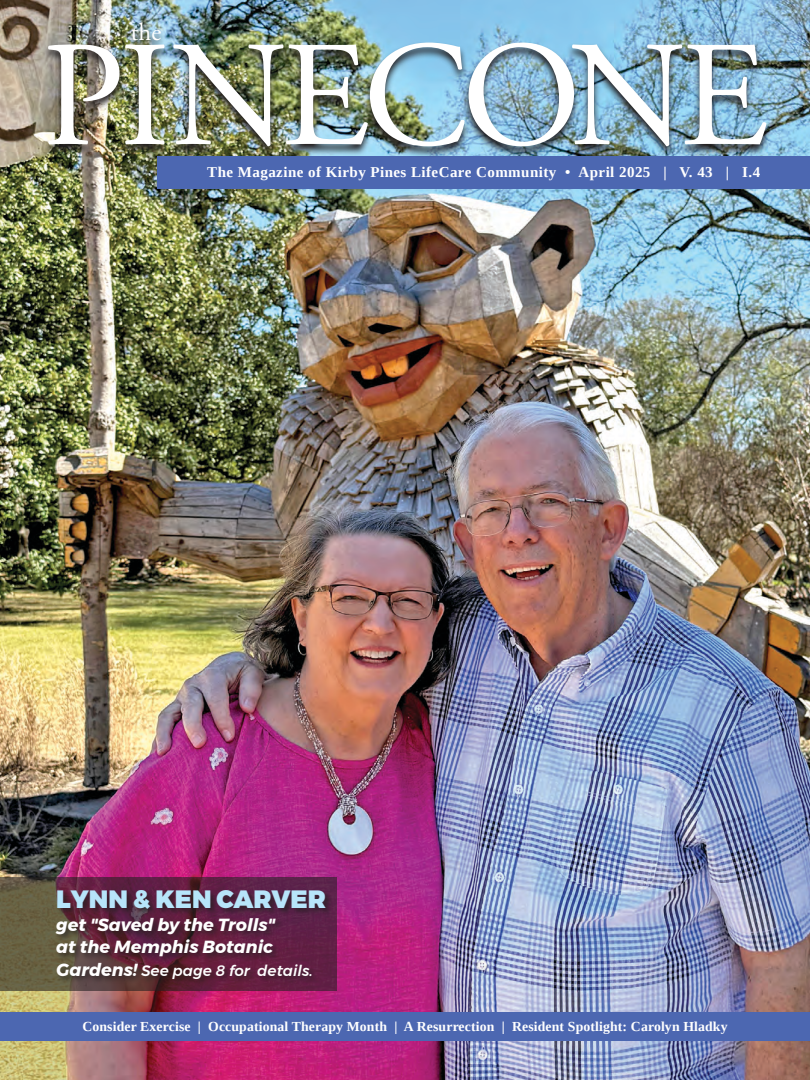
<style>
.page{position:relative;width:810px;height:1080px;background:#fff}
.page>*{position:absolute;margin:0;border:0;box-sizing:border-box;transform-origin:0 0}
.t1{font:150px "Adobe Garamond Pro";letter-spacing:-.04em;color:#fff}
.t2{font:900 25px "Montserrat";color:#b7e5fa}
.t3{font:25px "Adobe Garamond Pro";color:#fff}
.t4{font:italic 700 17.5px "Montserrat";color:#fff}
.t5{font:700 15px "Liberation Serif";letter-spacing:.03em;color:#fff}
.t6{font:italic 500 15px "Montserrat";color:#fff}
.t7{font:700 13.75px "Liberation Serif";letter-spacing:.01em;color:#fff}
.s1{font-weight:700;font-size:17.5px}
</style>
<div class="page">
<img style="left:0;top:0;width:810px;height:1080px">
<div style="left:0;top:1012px;width:810px;height:29px;background:#4c67b1"></div>
<div style="left:158px;top:156px;width:652px;height:33px;background:#4c67b1"></div>
<svg style="left:126px;top:22px;width:41px;height:20px"></svg>
<img style="left:42px;top:42px;width:731px;height:117px">
<svg style="left:0;top:877px;width:337px;height:114px;background:#624542"></svg>
<div style="left:54px;top:889px;width:280px;height:98px;background:#231f20;opacity:.75"></div>
<p class="t3" style="left:131px;top:17px;width:32px">the</p>
<p class="t1" style="left:42px;top:6px;width:727px">PINECONE</p>
<p class="t5" style="left:207px;top:161px;width:554px">The Magazine of Kirby Pines LifeCare Community • April 2025 | V. 43 | I.4</p>
<p class="t2" style="left:56px;top:879px;width:271px">LYNN &amp; KEN CARVER</p>
<p class="t4" style="left:56px;top:911px;width:221px">get "Saved by the Trolls"</p>
<p class="t4" style="left:56px;top:933px;width:219px">at the Memphis Botanic</p>
<p class="t6" style="left:56px;top:959px;width:258px"><span class="s1">Gardens!</span> See page 8 for details.</p>
<p class="t7" style="left:82px;top:1017px;width:647px">Consider Exercise | Occupational Therapy Month | A Resurrection | Resident Spotlight: Carolyn Hladky</p>
</div>
